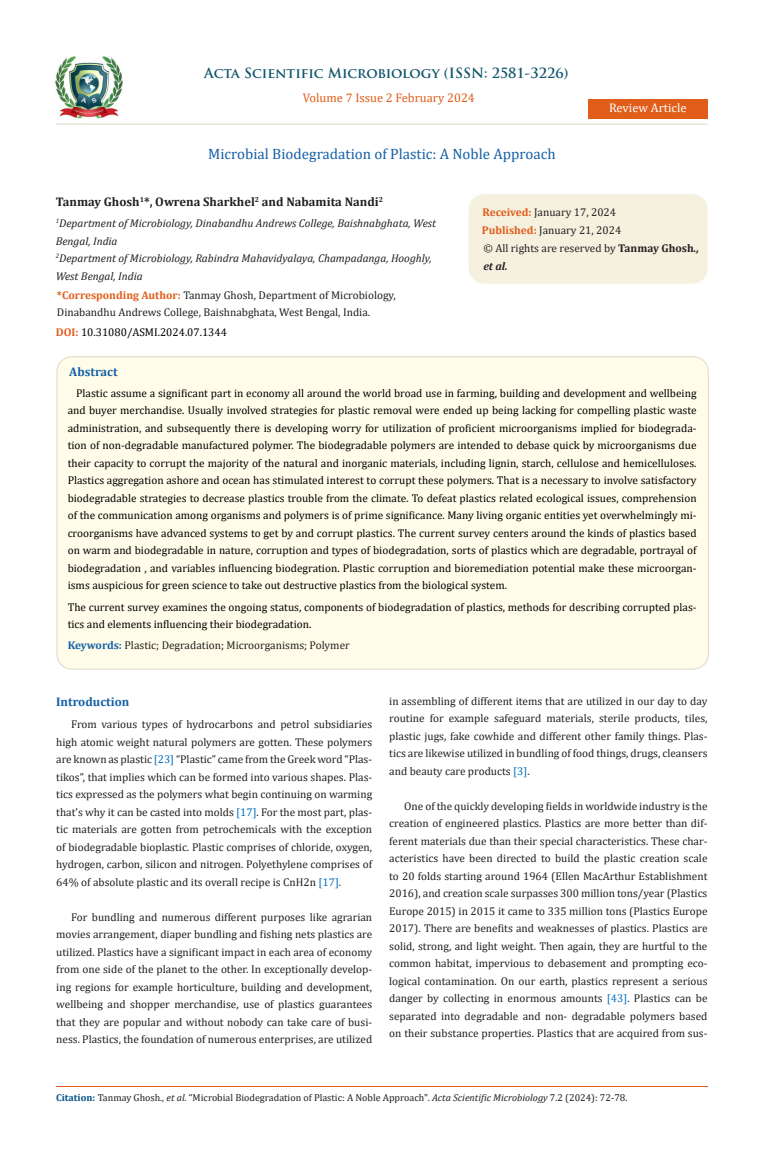
<style>
.page{position:relative;width:764px;height:1170px;background:#fff}
.page>*{position:absolute;margin:0;border:0;box-sizing:border-box;transform-origin:0 0}
.t1{font:15px "Cambria";color:#1560a6}
.t2{font:700 13.75px "Trajan Pro";color:#0e546a}
.t3{font:700 12.5px "Cambria";color:#231f20}
.t4{font:12.5px "Cambria";color:#e05d1a}
.t5{font:700 12.5px "Cambria";color:#1560a6}
.t6{font:12.5px "Cambria";color:#fff}
.t7{font:11.25px/17.5px "Cambria";color:#231f20;text-align:justify}
.t8{font:11.25px/17.5px "Cambria";color:#000;text-align:justify}
.t9{font:italic 11.25px/17.5px "Cambria";color:#231f20}
.t10{font:10px "Cambria";color:#231f20}
.s1{font-weight:700;color:#e05d1a}
.s2{font-weight:700}
.s3{font-weight:700;font-style:italic}
.s4{font-weight:700;color:#1560a6}
.s5{color:#0070c0}
.s6{font-weight:700;color:#035089}
.s7{font-style:italic}
</style>
<div class="page">
<img style="left:56px;top:57px;width:66px;height:61px">
<div style="left:588px;top:99px;width:119px;height:20px;background:#e05d1a"></div>
<div style="left:469px;top:195px;width:238px;height:88px;background:#f6f0df;border-radius:15px"></div>
<div style="left:469px;top:194px;width:238px;height:90px;border:1px solid #f6f0df;border-radius:15px"></div>
<div style="left:57px;top:357px;width:651px;height:312px;background:#fffde9;border-radius:15px"></div>
<hr style="left:56px;top:1086px;width:651px;height:1px;background:#e05d1a">
<hr style="left:56px;top:123px;width:651px;height:2px;background:#e5dfce">
<p class="t2" style="left:204px;top:64px;width:366px">Acta Scientific Microbiology (ISSN: 2581-3226)</p>
<p class="t4" style="left:303px;top:91px;width:174px">Volume 7 Issue 2 February 2024</p>
<p class="t6" style="left:609px;top:100px;width:79px">Review Article</p>
<p class="t1" style="left:208px;top:145px;width:349px">Microbial Biodegradation of Plastic: A Noble Approach</p>
<p class="t3" style="left:56px;top:193px;width:329px">Tanmay Ghosh<sup>1</sup>*, Owrena Sharkhel<sup>2</sup> and Nabamita Nandi<sup>2</sup></p>
<p class="t9" style="left:56px;top:214px;width:382px"><sup>1</sup>Department of Microbiology, Dinabandhu Andrews College, Baishnabghata, West<br>Bengal, India</p>
<p class="t9" style="left:56px;top:249px;width:377px"><sup>2</sup>Department of Microbiology, Rabindra Mahavidyalaya, Champadanga, Hooghly,<br>West Bengal, India</p>
<p class="t7" style="left:57px;top:286px;width:340px"><span class="s1">*Corresponding Author:</span> Tanmay Ghosh, Department of Microbiology,<br>Dinabandhu Andrews College, Baishnabghata, West Bengal, India.</p>
<p class="t7" style="left:482px;top:204px;width:135px"><span class="s1">Received:</span> January 17, 2024</p>
<p class="t7" style="left:482px;top:222px;width:141px"><span class="s1">Published:</span> January 21, 2024</p>
<p class="t7" style="left:483px;top:240px;width:217px">© All rights are reserved by <span class="s2">Tanmay Ghosh</span><span class="s3">., et al.</span></p>
<p class="t8" style="left:56px;top:323px;width:173px"><span class="s1">DOI:</span> 10.31080/ASMI.2024.07.1344</p>
<p class="t5" style="left:69px;top:363px;width:50px">Abstract</p>
<p class="t8" style="left:68px;top:384px;width:630px;text-indent:9px">Plastic assume a significant part in economy all around the world broad use in farming, building and development and wellbeing and buyer merchandise. Usually involved strategies for plastic removal were ended up being lacking for compelling plastic waste administration, and subsequently there is developing worry for utilization of proficient microorganisms implied for biodegrada&shy;tion of non-degradable manufactured polymer. The biodegradable polymers are intended to debase quick by microorganisms due their capacity to corrupt the majority of the natural and inorganic materials, including lignin, starch, cellulose and hemicelluloses.<br>Plastics aggregation ashore and ocean has stimulated interest to corrupt these polymers. That is a necessary to involve satisfactory biodegradable strategies to decrease plastics trouble from the climate. To defeat plastics related ecological issues, comprehension of the communication among organisms and polymers is of prime significance. Many living organic entities yet overwhelmingly mi&shy;croorganisms have advanced systems to get by and corrupt plastics. The current survey centers around the kinds of plastics based on warm and biodegradable in nature, corruption and types of biodegradation, sorts of plastics which are degradable, portrayal of biodegradation , and variables influencing biodegration. Plastic corruption and bioremediation potential make these microorgan&shy;isms auspicious for green science to take out destructive plastics from the biological system.</p>
<p class="t8" style="left:68px;top:598px;width:630px">The current survey examines the ongoing status, components of biodegradation of plastics, methods for describing corrupted plas&shy;tics and elements influencing their biodegradation.</p>
<p class="t7" style="left:68px;top:637px;width:284px"><span class="s4">Keywords:</span> Plastic; Degradation; Microorganisms; Polymer</p>
<p class="t5" style="left:56px;top:693px;width:75px">Introduction</p>
<p class="t7" style="left:56px;top:715px;width:317px;text-indent:15px">From various types of hydrocarbons and petrol subsidiaries high atomic weight natural polymers are gotten. These polymers are known as plastic <span class="s5">[23]</span> “Plastic” came from the Greek word “Plas&shy;tikos”, that implies which can be formed into various shapes. Plas&shy;tics expressed as the polymers what begin continuing on warming that’s why it can be casted into molds <span class="s5">[17]</span>. For the most part, plas&shy;tic materials are gotten from petrochemicals with the exception of biodegradable bioplastic. Plastic comprises of chloride, oxygen, hydrogen, carbon, silicon and nitrogen. Polyethylene comprises of 64% of absolute plastic and its overall recipe is CnH2n <span class="s5">[17]</span>.</p>
<p class="t7" style="left:56px;top:908px;width:317px;text-indent:15px">For bundling and numerous different purposes like agrarian movies arrangement, diaper bundling and fishing nets plastics are utilized. Plastics have a significant impact in each area of economy from one side of the planet to the other. In exceptionally develop&shy;ing regions for example horticulture, building and development, wellbeing and shopper merchandise, use of plastics guarantees that they are popular and without nobody can take care of busi&shy;ness. Plastics, the foundation of numerous enterprises, are utilized</p>
<p class="t7" style="left:389px;top:692px;width:320px">in assembling of different items that are utilized in our day to day routine for example safeguard materials, sterile products, tiles, plastic jugs, fake cowhide and different other family things. Plas&shy;tics are likewise utilized in bundling of food things, drugs, cleansers and beauty care products <span class="s5">[3]</span>.</p>
<p class="t7" style="left:389px;top:797px;width:320px;text-indent:15px">One of the quickly developing fields in worldwide industry is the creation of engineered plastics. Plastics are more better than dif&shy;ferent materials due than their special characteristics. These char&shy;acteristics have been directed to build the plastic creation scale to 20 folds starting around 1964 (Ellen MacArthur Establishment 2016), and creation scale surpasses 300 million tons/year (Plastics Europe 2015) in 2015 it came to 335 million tons (Plastics Europe 2017). There are benefits and weaknesses of plastics. Plastics are solid, strong, and light weight. Then again, they are hurtful to the common habitat, impervious to debasement and prompting eco&shy;logical contamination. On our earth, plastics represent a serious danger by collecting in enormous amounts <span class="s5">[43]</span>. Plastics can be separated into degradable and non- degradable polymers based on their substance properties. Plastics that are acquired from sus-</p>
<p class="t10" style="left:56px;top:1091px;width:573px"><span class="s6">Citation:</span> Tanmay Ghosh<span class="s7">., et al.</span> “Microbial Biodegradation of Plastic: A Noble Approach". <span class="s7">Acta Scientific Microbiology</span> 7.2 (2024): 72-78.</p>
</div>
